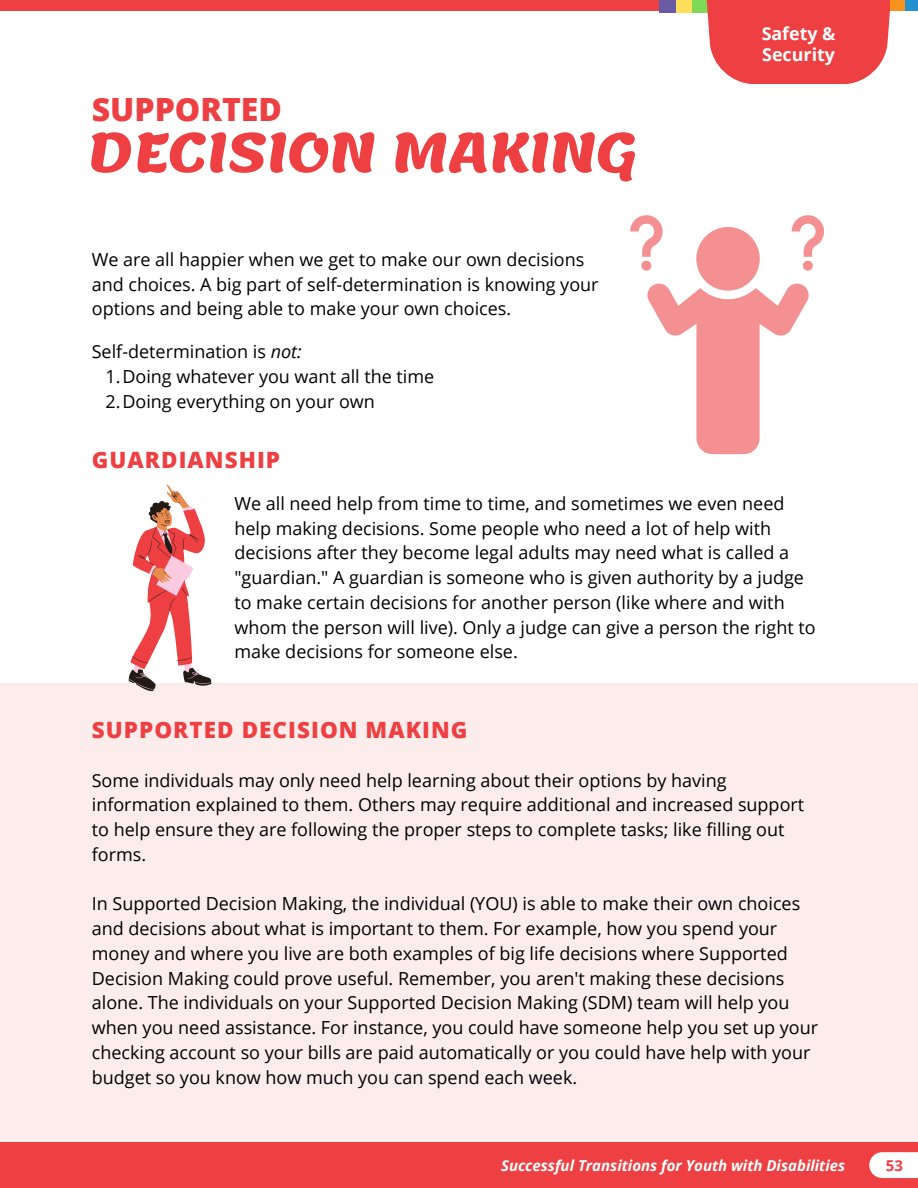
<style>
.page{position:relative;width:918px;height:1188px;background:#fff}
.page>*{position:absolute;margin:0;border:0;box-sizing:border-box;transform-origin:0 0}
.t1{font:700 54px "Lemonada";color:#ee4042}
.t2{font:800 32.1px "Open Sans";color:#ee4042}
.t3{font:800 22.5px "Open Sans";letter-spacing:.045em;color:#ee4042}
.t4{font:18px/24.8px "Open Sans";color:#000}
.t5{font:700 17.85px/21.3px "Open Sans";color:#fff}
.t6{font:italic 700 15px "Open Sans";color:#fff}
.t7{font:700 15px "Open Sans";color:#ee4042}
.s1{font-style:italic}
</style>
<div class="page">
<div style="left:0;top:684px;width:918px;height:504px;background:#fdecec"></div>
<div style="left:0;top:1142px;width:918px;height:46px;background:#ee4042"></div>
<div style="left:882px;top:1152px;width:36px;height:26px;background:#fff"></div>
<div style="left:0;top:0;width:918px;height:11px;background:#ee4042"></div>
<div style="left:659px;top:0;width:27px;height:13px;background:#685aa5"></div>
<div style="left:676px;top:0;width:27px;height:13px;background:#ffde59"></div>
<div style="left:692px;top:0;width:28px;height:13px;background:#7ed957"></div>
<div style="left:702px;top:0;width:193px;height:84px;background:#ee4042"></div>
<div style="left:891px;top:0;width:27px;height:11px;background:#f7931d"></div>
<div style="left:906px;top:0;width:12px;height:11px;background:#2390cf"></div>
<svg style="left:630px;top:215px;width:33px;height:42px"></svg>
<svg style="left:641px;top:261px;width:10px;height:10px"></svg>
<svg style="left:792px;top:215px;width:32px;height:42px"></svg>
<svg style="left:803px;top:261px;width:10px;height:10px"></svg>
<div style="left:696px;top:227px;width:64px;height:64px;background:#f59092;border-radius:50%"></div>
<svg style="left:647px;top:282px;width:162px;height:172px"></svg>
<svg style="left:127px;top:484px;width:84px;height:207px"></svg>
<h2 class="t2" style="left:92px;top:87px;width:192px">SUPPORTED</h2>
<h1 class="t1" style="left:88px;top:121px;width:552px">DECISION MAKING</h1>
<p class="t4" style="left:92px;top:247px;width:508px">We are all happier when we get to make our own decisions and choices. A big part of self-determination is knowing your options and being able to make your own choices.</p>
<p class="t4" style="left:92px;top:339px;width:211px">Self-determination is <span class="s1">not:</span></p>
<p class="t4" style="left:106px;top:364px;width:330px">1.Doing whatever you want all the time<br>2.Doing everything on your own</p>
<p class="t3" style="left:92px;top:444px;width:190px">GUARDIANSHIP</p>
<p class="t5" style="left:762px;top:22px;width:75px">Safety &amp;<br>Security</p>
<p class="t4" style="left:234px;top:490px;width:583px">We all need help from time to time, and sometimes we even need help making decisions. Some people who need a lot of help with decisions after they become legal adults may need what is called a "guardian." A guardian is someone who is given authority by a judge to make certain decisions for another person (like where and with whom the person will live). Only a judge can give a person the right to make decisions for someone else.</p>
<p class="t3" style="left:92px;top:714px;width:377px">SUPPORTED DECISION MAKING</p>
<p class="t4" style="left:92px;top:767px;width:714px">Some individuals may only need help learning about their options by having information explained to them. Others may require additional and increased support to help ensure they are following the proper steps to complete tasks; like filling out forms.</p>
<p class="t4" style="left:92px;top:891px;width:728px">In Supported Decision Making, the individual (YOU) is able to make their own choices and decisions about what is important to them. For example, how you spend your money and where you live are both examples of big life decisions where Supported Decision Making could prove useful. Remember, you aren't making these decisions alone. The individuals on your Supported Decision Making (SDM) team will help you when you need assistance. For instance, you could have someone help you set up your checking account so your bills are paid automatically or you could have help with your budget so you know how much you can spend each week.</p>
<p class="t6" style="left:501px;top:1155px;width:346px">Successful Transitions for Youth with Disabilities</p>
<p class="t7" style="left:886px;top:1155px;width:19px">53</p>
</div>
